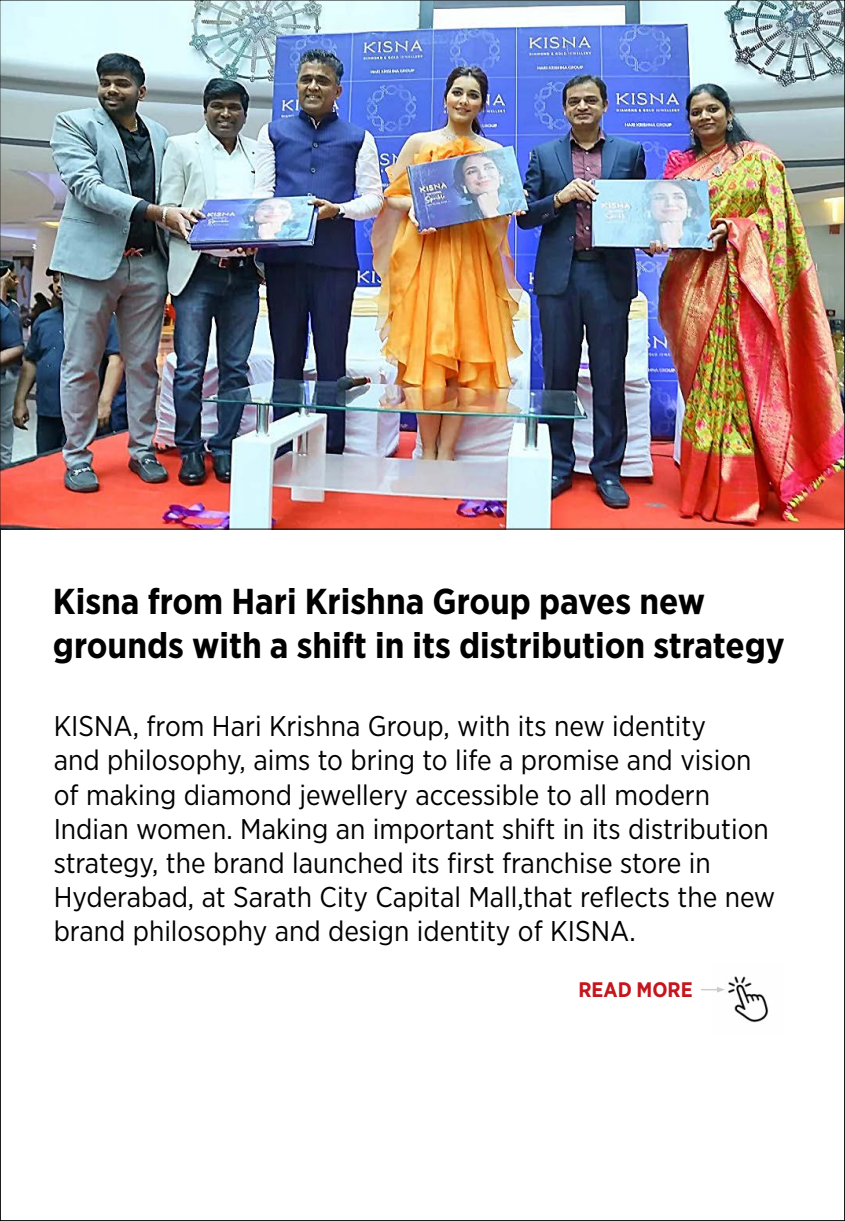
<style>
.page{position:relative;width:845px;height:1221px;background:#fff}
.page>*{position:absolute;margin:0;border:0;box-sizing:border-box;transform-origin:0 0}
.t1{font:700 36px/43.2px "Gotham Narrow";color:#000}
.t2{font:28.5px/34.2px "Gotham Narrow";color:#000}
.t3{font:700 21px "Gotham Narrow";color:#c4161c}
</style>
<div class="page">
<img style="left:717px;top:976px;width:52px;height:47px">
<svg style="left:701px;top:986px;width:23px;height:6px"></svg>
<img style="left:0;top:0;width:844px;height:529px">
<p class="t1" style="left:53px;top:580px;width:733px">Kisna from Hari Krishna Group paves new grounds with a shift in its distribution strategy</p>
<p class="t2" style="left:54px;top:708px;width:722px">KISNA, from Hari Krishna Group, with its new identity<br>and philosophy, aims to bring to life a promise and vision of making diamond jewellery accessible to all modern Indian women. Making an important shift in its distribution strategy, the brand launched its first franchise store in Hyderabad, at Sarath City Capital Mall,that reflects the new brand philosophy and design identity of KISNA.</p>
<p class="t3" style="left:578px;top:976px;width:116px">READ MORE</p>
</div>
